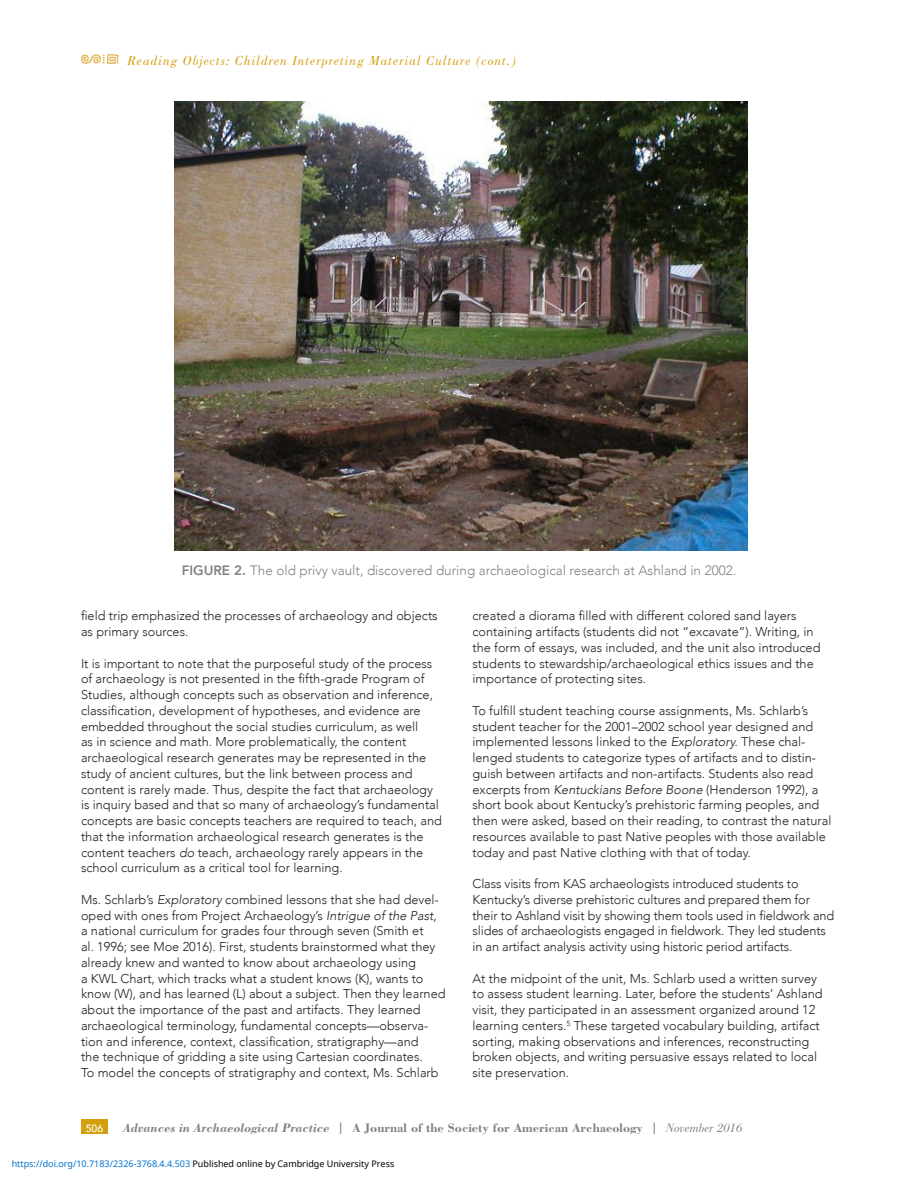
<style>
.page{position:relative;width:918px;height:1188px;background:#fff}
.page>*{position:absolute;margin:0;border:0;box-sizing:border-box;transform-origin:0 0}
.Figure_Title_Nested{font:300 13.5px "Avenir";color:#808285}
.t1{font:italic 13.5px "Bodoni";letter-spacing:.07em;color:#d49f0c}
.Body_Text{font:300 12.75px/15.8px "Avenir";color:#231f20}
.t2{font:700 12.75px "Bodoni";color:#808285}
.t3{font:500 10.5px "Avenir";color:#fff}
.t4{font:9px "Noto Sans";color:#0172cf}
.s1{font-weight:800}
.s2{font-style:italic}
.s3{font-weight:400;font-style:italic}
.s4{color:#000}
</style>
<div class="page">
<img style="left:81px;top:54px;width:667px;height:1080px">
<p class="t1" style="left:128px;top:53px;width:390px">Reading Objects: Children Interpreting Material Culture (cont.)</p>
<p class="Figure_Title_Nested" style="left:182px;top:562px;width:556px"><span class="s1">FIGURE 2.</span> The old privy vault, discovered during archaeological research at Ashland in 2002.</p>
<p class="Body_Text" style="left:81px;top:608px;width:358px">field trip emphasized the processes of archaeology and objects as primary sources.</p>
<p class="Body_Text" style="left:81px;top:655px;width:362px">It is important to note that the purposeful study of the process of archaeology is not presented in the fifth-grade Program of Studies, although concepts such as observation and inference, classification, development of hypotheses, and evidence are embedded throughout the social studies curriculum, as well<br>as in science and math. More problematically, the content archaeological research generates may be represented in the study of ancient cultures, but the link between process and content is rarely made. Thus, despite the fact that archaeology is inquiry based and that so many of archaeology’s fundamental concepts are basic concepts teachers are required to teach, and that the information archaeological research generates is the content teachers <span class="s2">do</span> teach, archaeology rarely appears in the school curriculum as a critical tool for learning.</p>
<p class="Body_Text" style="left:81px;top:892px;width:366px">Ms. Schlarb’s <span class="s2">Exploratory</span> combined lessons that she had devel&shy;oped with ones from Project Archaeology’s <span class="s2">Intrigue of the Past</span>, a national curriculum for grades four through seven (Smith et<br>al. 1996; see Moe 2016). First, students brainstormed what they already knew and wanted to know about archaeology using<br>a KWL Chart, which tracks what a student knows (K), wants to know (W), and has learned (L) about a subject. Then they learned about the importance of the past and artifacts. They learned archaeological terminology, fundamental concepts—observa&shy;tion and inference, context, classification, stratigraphy—and<br>the technique of gridding a site using Cartesian coordinates.<br>To model the concepts of stratigraphy and context, Ms. Schlarb</p>
<p class="Body_Text" style="left:472px;top:608px;width:350px">created a diorama filled with different colored sand layers containing artifacts (students did not “excavate”). Writing, in the form of essays, was included, and the unit also introduced students to stewardship/archaeological ethics issues and the importance of protecting sites.</p>
<p class="Body_Text" style="left:472px;top:703px;width:360px">To fulfill student teaching course assignments, Ms. Schlarb’s student teacher for the 2001–2002 school year designed and implemented lessons linked to the <span class="s2">Exploratory.</span> These chal&shy;lenged students to categorize types of artifacts and to distin&shy;guish between artifacts and non-artifacts. Students also read excerpts from <span class="s2">Kentuckians Before Boone</span> (Henderson 1992), a short book about Kentucky’s prehistoric farming peoples, and then were asked, based on their reading, to contrast the natural resources available to past Native peoples with those available today and past Native clothing with that of today.</p>
<p class="Body_Text" style="left:472px;top:876px;width:363px">Class visits from KAS archaeologists introduced students to Kentucky’s diverse prehistoric cultures and prepared them for their to Ashland visit by showing them tools used in fieldwork and slides of archaeologists engaged in fieldwork. They led students in an artifact analysis activity using historic period artifacts.</p>
<p class="Body_Text" style="left:472px;top:970px;width:352px">At the midpoint of the unit, Ms. Schlarb used a written survey to assess student learning. Later, before the students’ Ashland visit, they participated in an assessment organized around 12 learning centers.<sup>5</sup> These targeted vocabulary building, artifact sorting, making observations and inferences, reconstructing broken objects, and writing persuasive essays related to local site preservation.</p>
<p class="t3" style="left:86px;top:1119px;width:19px">506</p>
<p class="t2" style="left:123px;top:1120px;width:621px"><span class="s2">Advances in Archaeological Practice</span> | A Journal of the Society for American Archaeology | <span class="s3">November 2016</span></p>
<p class="t4" style="left:12px;top:1157px;width:384px">https://doi.org/10.7183/2326-3768.4.4.503 <span class="s4">Published online by Cambridge University Press</span></p>
</div>
